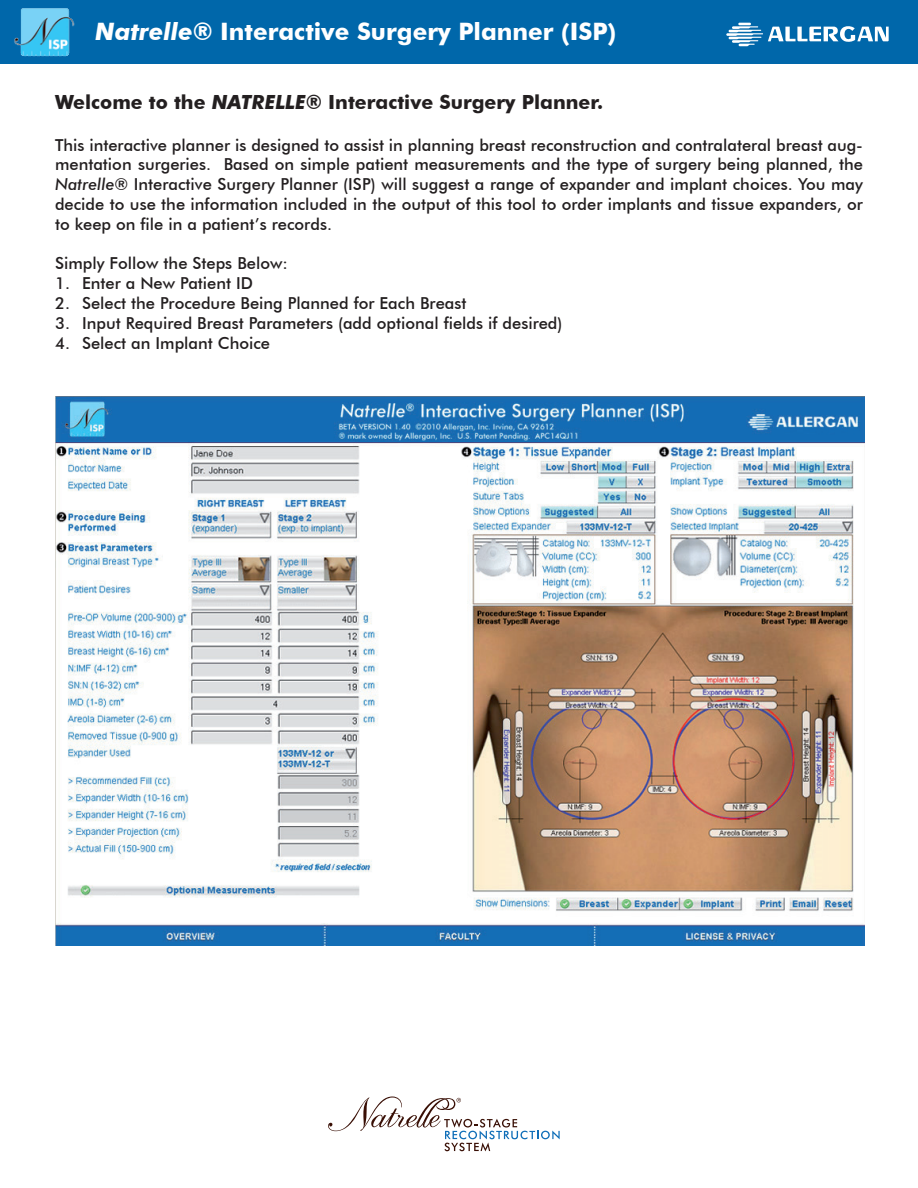
<style>
.page{position:relative;width:918px;height:1188px;background:#fff}
.page>*{position:absolute;margin:0;border:0;box-sizing:border-box;transform-origin:0 0}
.t1{font:700 24px "Futura BT";color:#fff}
.t2{font:700 19.5px "Futura BT";color:#231f20}
.t3{font:500 16.5px/19.8px "Futura BT";color:#231f20;text-align:justify}
.s1{font-style:italic}
</style>
<div class="page">
<div style="left:0;top:0;width:918px;height:64px;background:#0067aa"></div>
<svg style="left:726px;top:23px;width:163px;height:23px"></svg>
<img style="left:14px;top:8px;width:61px;height:49px">
<svg style="left:328px;top:1097px;width:232px;height:54px"></svg>
<img style="left:55px;top:397px;width:810px;height:549px">
<h1 class="t1" style="left:95px;top:17px;width:523px"><span class="s1">Natrelle</span>® Interactive Surgery Planner (ISP)</h1>
<p class="t2" style="left:55px;top:90px;width:550px">Welcome to the <span class="s1">NATRELLE</span>® Interactive Surgery Planner.</p>
<p class="t3" style="left:55px;top:135px;width:809px">This interactive planner is designed to assist in planning breast reconstruction and contralateral breast aug&shy;mentation surgeries. Based on simple patient measurements and the type of surgery being planned, the <span class="s1">Natrelle</span>® Interactive Surgery Planner (ISP) will suggest a range of expander and implant choices. You may decide to use the information included in the output of this tool to order implants and tissue expanders, or to keep on file in a patient’s records.</p>
<p class="t3" style="left:55px;top:253px;width:234px">Simply Follow the Steps Below:</p>
<p class="t3" style="left:55px;top:273px;width:199px">1. Enter a New Patient ID</p>
<p class="t3" style="left:55px;top:293px;width:413px">2. Select the Procedure Being Planned for Each Breast</p>
<p class="t3" style="left:55px;top:313px;width:509px">3. Input Required Breast Parameters (add optional fields if desired)</p>
<p class="t3" style="left:55px;top:333px;width:217px">4. Select an Implant Choice</p>
</div>
